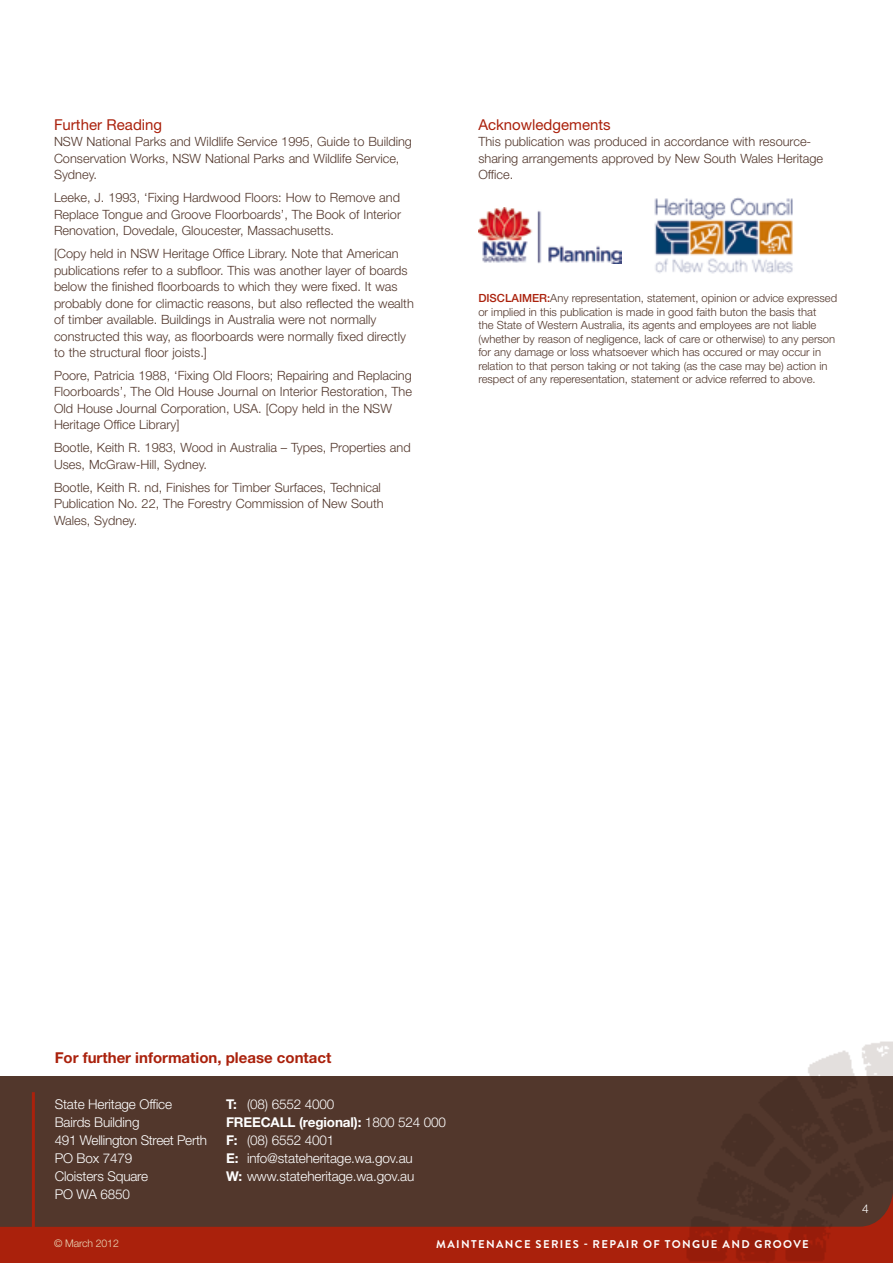
<style>
.page{position:relative;width:893px;height:1263px;background:#fff}
.page>*{position:absolute;margin:0;border:0;box-sizing:border-box;transform-origin:0 0}
.t1{font:700 15px "Helvetica Neue LT Std";color:#aa210c}
.t2{font:15px "Helvetica Neue LT Std";color:#aa210c}
.t3{font:300 13.5px/18px "Helvetica Neue LT Std";letter-spacing:-.01em;color:#fff}
.t4{font:300 12.75px/16.5px "Helvetica Neue LT Std";color:#52372c}
.t5{font:300 12px "Helvetica Neue LT Std";color:#fff}
.t6{font:300 11.25px/13.5px "Helvetica Neue LT Std";color:#52372c}
.t7{font:700 11.25px "Brandon Grotesque";letter-spacing:.12em;color:#fff}
.t8{font:300 10.5px "Helvetica Neue LT Std";letter-spacing:-.01em;color:#ebd9b9}
.s1{font-weight:500;color:#aa210c}
.s2{font-weight:700}
.s3{color:#52372c}
</style>
<div class="page">
<div style="left:0;top:1076px;width:893px;height:187px;background:#52372c"></div>
<hr style="left:32px;top:1092px;width:3px;height:160px;background:#aa210c">
<svg style="left:0;top:1105px;width:676px;height:158px"></svg>
<img style="left:676px;top:1041px;width:217px;height:222px">
<img style="left:654px;top:197px;width:139px;height:77px">
<img style="left:478px;top:208px;width:144px;height:56px">
<p class="t2" style="left:54px;top:115px;width:110px">Further Reading</p>
<p class="t4" style="left:54px;top:133px;width:360px">NSW National Parks and Wildlife Service 1995, Guide to Building<br>Conservation Works, NSW National Parks and Wildlife Service,<br>Sydney.</p>
<p class="t4" style="left:54px;top:189px;width:349px;text-align:justify">Leeke, J. 1993, ‘Fixing Hardwood Floors: How to Remove and Replace Tongue and Groove Floorboards’, The Book of Interior Renovation, Dovedale, Gloucester, Massachusetts.</p>
<p class="t4" style="left:54px;top:245px;width:361px">[Copy held in NSW Heritage Office Library. Note that American publications refer to a subfloor. This was another layer of boards below the finished floorboards to which they were fixed. It was probably done for climactic reasons, but also reflected the wealth of timber available. Buildings in Australia were not normally constructed this way, as floorboards were normally fixed directly to the structural floor joists.]</p>
<p class="t4" style="left:54px;top:367px;width:360px">Poore, Patricia 1988, ‘Fixing Old Floors; Repairing and Replacing Floorboards’, The Old House Journal on Interior Restoration, The Old House Journal Corporation, USA. [Copy held in the NSW Heritage Office Library]</p>
<p class="t4" style="left:54px;top:439px;width:358px">Bootle, Keith R. 1983, Wood in Australia – Types, Properties and<br>Uses, McGraw-Hill, Sydney.</p>
<p class="t4" style="left:54px;top:479px;width:331px">Bootle, Keith R. nd, Finishes for Timber Surfaces, Technical<br>Publication No. 22, The Forestry Commission of New South<br>Wales, Sydney.</p>
<p class="t2" style="left:478px;top:115px;width:134px">Acknowledgements</p>
<p class="t4" style="left:478px;top:133px;width:346px">This publication was produced in accordance with resource&shy;sharing arrangements approved by New South Wales Heritage<br>Office.</p>
<p class="t6" style="left:478px;top:291px;width:360px"><span class="s1">DISCLAIMER:</span>Any representation, statement, opinion or advice expressed or implied in this publication is made in good faith buton the basis that<br>the State of Western Australia, its agents and employees are not liable (whether by reason of negligence, lack of care or otherwise) to any person for any damage or loss whatsoever which has occured or may occur in relation to that person taking or not taking (as the case may be) action in respect of any reperesentation, statement or advice referred to above.</p>
<p class="t1" style="left:55px;top:1049px;width:278px">For further information, please contact</p>
<p class="t3" style="left:226px;top:1095px;width:221px"><span class="s2">T:</span> (08) 6552 4000<br><span class="s2">FREECALL (regional):</span> 1800 524 000<br><span class="s2">F:</span> (08) 6552 4001<br><span class="s2">E:</span> info@stateheritage.wa.gov.au<br><span class="s2">W:</span> www.stateheritage.wa.gov.au</p>
<p class="t3" style="left:55px;top:1095px;width:154px">State Heritage Office<span class="s3">tact<br></span>Bairds Building<br>491 Wellington Street Perth<br>PO Box 7479<br>Cloisters Square<br>PO WA 6850</p>
<p class="t8" style="left:54px;top:1237px;width:66px">© March 2012</p>
<p class="t7" style="left:436px;top:1236px;width:374px">MAINTENANCE SERIES - REPAIR OF TONGUE AND GROOVE</p>
<p class="t5" style="left:862px;top:1202px;width:8px">4</p>
</div>
